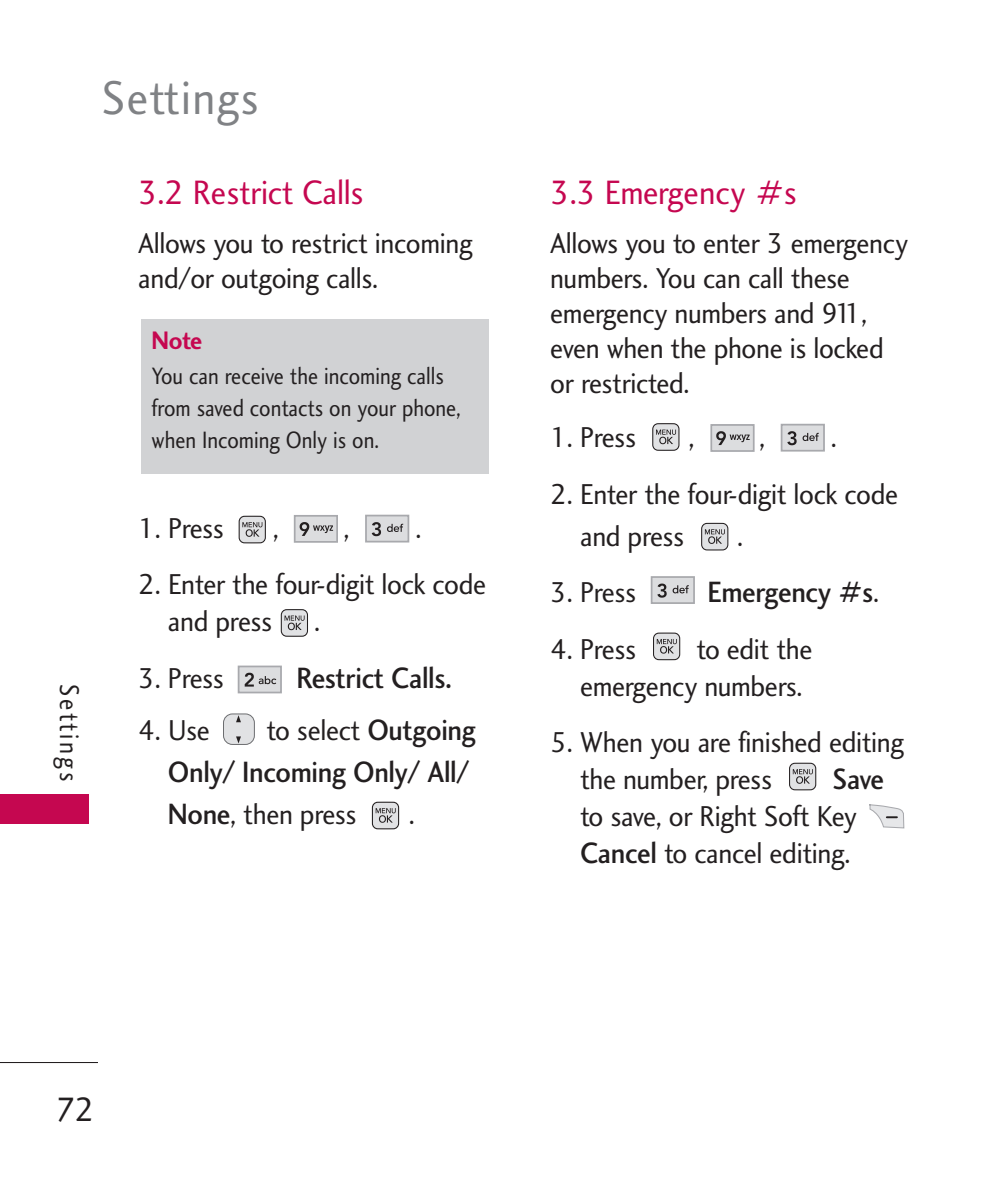
<style>
.page{position:relative;width:993px;height:1191px;background:#fff}
.page>*{position:absolute;margin:0;border:0;box-sizing:border-box;transform-origin:0 0}
.t1{font:49px "Charlotte Sans Book Let Plain";letter-spacing:.03em;color:#808285;scale:.93 1}
.t2{font:35px "Charlotte Sans Book Let Plain";letter-spacing:-.01em;color:#c50750;scale:.93 1}
.t3{font:35px "Charlotte Sans Book Let Plain";color:#231f20;scale:.93 1}
.t4{font:30.45px "Charlotte Sans Medium Let Plain";letter-spacing:-.01em;color:#231f20;scale:.92 1}
.t5{font:29.75px/35px "Charlotte Sans Book Plain";letter-spacing:-.01em;color:#231f20;scale:.93 1}
.t6{font:28px "Charlotte Sans Book Let Plain";letter-spacing:.12em;color:#231f20;scale:.85 1}
.t7{font:26.25px "Charlotte Sans Bold Let Plain";color:#c50750;scale:.92 1}
.t8{font:24.5px/31.5px "Charlotte Sans Book Plain";color:#231f20;scale:.87 1}
.s1{font-family:"Charlotte Sans Medium Let Plain";font-size:30.45px}
.s2{font-family:"Charlotte Sans Book Plain";font-size:29.75px}
</style>
<div class="page">
<hr style="left:0;top:1062px;width:98px;height:1px;background:#231f20">
<div style="left:0;top:794px;width:88px;height:30px;background:#c50750"></div>
<svg style="left:869px;top:804px;width:35px;height:25px"></svg>
<svg style="left:789px;top:762px;width:27px;height:29px"></svg>
<svg style="left:653px;top:632px;width:27px;height:28px"></svg>
<div style="left:651px;top:577px;width:42px;height:26px;background:#dcdddf"></div>
<div style="left:650px;top:576px;width:44px;height:28px;border:2px solid #a8a9ad"></div>
<svg style="left:672px;top:585px;width:16px;height:8px"></svg>
<svg style="left:657px;top:583px;width:9px;height:14px"></svg>
<svg style="left:701px;top:522px;width:27px;height:29px"></svg>
<div style="left:781px;top:424px;width:42px;height:27px;background:#dcdddf"></div>
<div style="left:780px;top:424px;width:44px;height:27px;border:2px solid #a8a9ad"></div>
<svg style="left:802px;top:433px;width:16px;height:8px"></svg>
<svg style="left:787px;top:431px;width:9px;height:14px"></svg>
<div style="left:711px;top:425px;width:42px;height:26px;background:#dcdddf"></div>
<div style="left:710px;top:424px;width:44px;height:28px;border:2px solid #a8a9ad"></div>
<svg style="left:716px;top:431px;width:33px;height:14px"></svg>
<svg style="left:652px;top:423px;width:27px;height:28px"></svg>
<svg style="left:371px;top:801px;width:28px;height:29px"></svg>
<div style="left:223px;top:714px;width:31px;height:30px;background:#e1e2e4;border-radius:9px"></div>
<div style="left:223px;top:713px;width:32px;height:32px;border:1px solid #6c6d70;border-radius:9px"></div>
<svg style="left:236px;top:736px;width:5px;height:7px"></svg>
<svg style="left:236px;top:715px;width:5px;height:7px"></svg>
<div style="left:238px;top:666px;width:43px;height:26px;background:#dcdddf"></div>
<div style="left:238px;top:665px;width:44px;height:28px;border:2px solid #a8a9ad"></div>
<svg style="left:244px;top:672px;width:32px;height:14px"></svg>
<svg style="left:280px;top:609px;width:28px;height:28px"></svg>
<div style="left:366px;top:515px;width:42px;height:26px;background:#dcdddf"></div>
<div style="left:365px;top:515px;width:44px;height:27px;border:2px solid #a8a9ad"></div>
<svg style="left:387px;top:524px;width:16px;height:8px"></svg>
<svg style="left:371px;top:522px;width:10px;height:14px"></svg>
<div style="left:294px;top:516px;width:43px;height:26px;background:#dcdddf"></div>
<div style="left:294px;top:515px;width:44px;height:28px;border:2px solid #a8a9ad"></div>
<svg style="left:299px;top:522px;width:34px;height:14px"></svg>
<svg style="left:238px;top:515px;width:28px;height:29px"></svg>
<div style="left:142px;top:319px;width:347px;height:155px;background:#d1d2d4"></div>
<h1 class="t1" style="left:102px;top:80px;width:170px">Settings</h1>
<p class="t2" style="left:138px;top:179px;width:244px">3.2 Restrict Calls</p>
<p class="t5" style="left:138px;top:228px;width:361px">Allows you to restrict incoming and/or outgoing calls.</p>
<p class="t7" style="left:152px;top:330px;width:57px">Note</p>
<p class="t8" style="left:151px;top:363px;width:357px">You can receive the incoming calls from saved contacts on your phone, when Incoming Only is on.</p>
<p class="t6" style="left:80px;top:684px;width:116px;rotate:90deg">Settings</p>
<p class="t5" style="left:138px;top:513px;width:94px">1. Press</p>
<p class="t5" style="left:273px;top:513px;width:8px">,</p>
<p class="t5" style="left:343px;top:513px;width:8px">,</p>
<p class="t5" style="left:415px;top:513px;width:8px">.</p>
<p class="t5" style="left:168px;top:569px;width:343px;line-height:36.8px;text-indent:-30px">2. Enter the four-digit lock code and press</p>
<p class="t5" style="left:314px;top:606px;width:8px">.</p>
<p class="t5" style="left:138px;top:663px;width:94px">3. Press</p>
<p class="t4" style="left:296px;top:666px;width:171px">Restrict Calls.</p>
<p class="t5" style="left:138px;top:715px;width:78px">4. Use</p>
<p class="t5" style="left:266px;top:715px;width:226px">to select <span class="s1">Outgoing</span></p>
<p class="t4" style="left:168px;top:760px;width:329px">Only/ Incoming Only/ All/</p>
<p class="t5" style="left:168px;top:799px;width:204px"><span class="s1">None</span>, then press</p>
<p class="t5" style="left:409px;top:799px;width:8px">.</p>
<p class="t2" style="left:550px;top:179px;width:266px">3.3 Emergency #s</p>
<p class="t5" style="left:550px;top:228px;width:386px">Allows you to enter 3 emergency numbers. You can call these emergency numbers and 911, even when the phone is locked or restricted.</p>
<p class="t5" style="left:550px;top:422px;width:94px">1. Press</p>
<p class="t5" style="left:688px;top:422px;width:8px">,</p>
<p class="t5" style="left:759px;top:422px;width:8px">,</p>
<p class="t5" style="left:830px;top:422px;width:8px">.</p>
<p class="t5" style="left:580px;top:475px;width:343px;line-height:42px;text-indent:-30px">2. Enter the four-digit lock code and press</p>
<p class="t5" style="left:737px;top:521px;width:8px">.</p>
<p class="t5" style="left:550px;top:577px;width:94px">3. Press</p>
<p class="t4" style="left:707px;top:581px;width:188px">Emergency #s<span class="s2">.</span></p>
<p class="t5" style="left:550px;top:634px;width:94px">4. Press</p>
<p class="t5" style="left:580px;top:633px;width:251px;line-height:36.8px;text-indent:116px">to edit the emergency numbers.</p>
<p class="t5" style="left:580px;top:727px;width:350px;line-height:36.8px;text-indent:-30px">5. When you are finished editing the number, press</p>
<p class="t4" style="left:832px;top:767px;width:58px">Save</p>
<p class="t5" style="left:580px;top:800px;width:299px;line-height:36.8px">to save, or Right Soft Key<br><span class="s1">Cancel</span> to cancel editing.</p>
<p class="t3" style="left:56px;top:1096px;width:43px">72</p>
</div>
